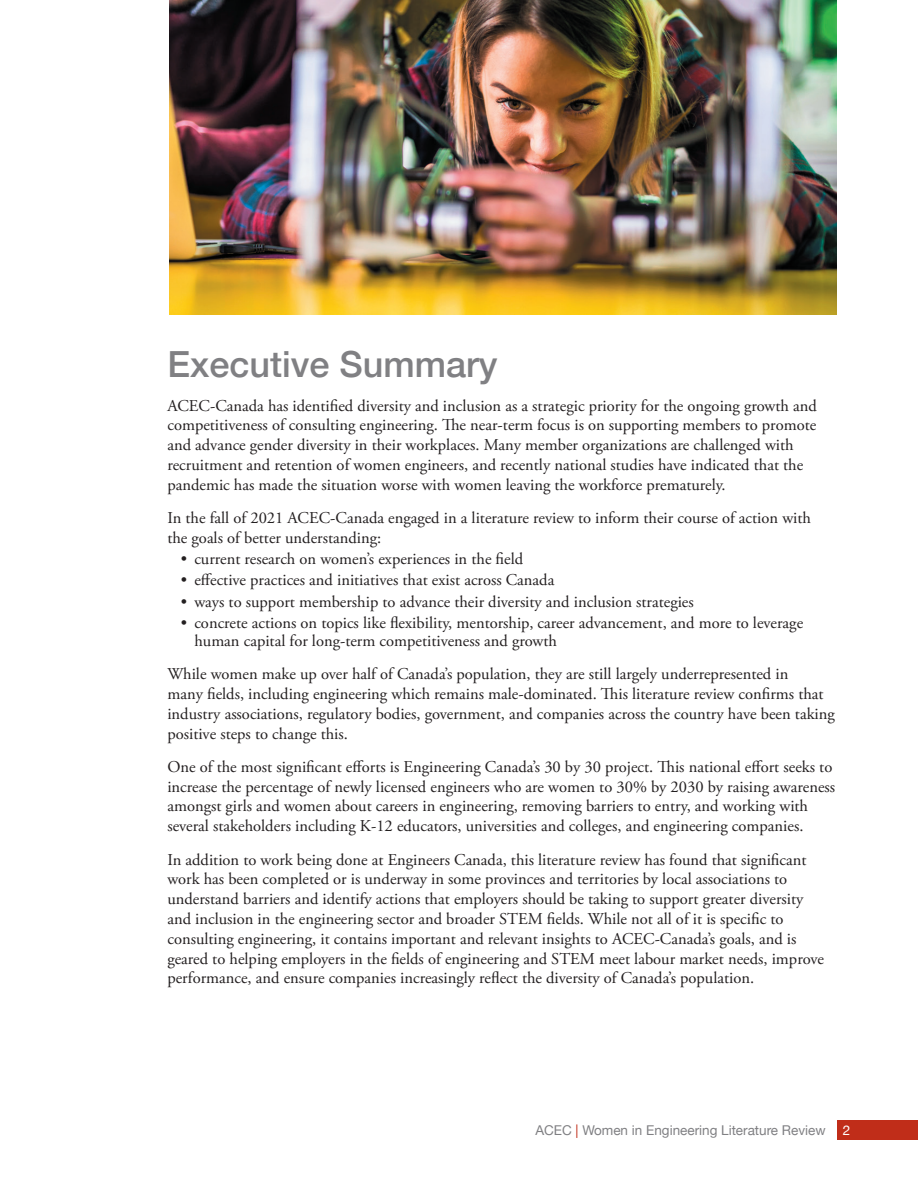
<style>
.page{position:relative;width:918px;height:1188px;background:#fff}
.page>*{position:absolute;margin:0;border:0;box-sizing:border-box;transform-origin:0 0}
.t1{font:500 36px "Helvetica Neue";color:#808083}
.t2{font:16.5px/19.8px "Adobe Garamond Pro";color:#231f20}
.t3{font:13.5px "Helvetica Neue";color:#808083}
.t4{font:13.5px "Helvetica Neue";color:#fff}
.s1{color:#c02d19}
</style>
<div class="page">
<div style="left:837px;top:1120px;width:81px;height:20px;background:#c02d19"></div>
<img style="left:170px;top:0;width:667px;height:315px">
<h1 class="t1" style="left:167px;top:336px;width:332px">Executive Summary</h1>
<p class="t2" style="left:167px;top:396px;width:651px">ACEC-Canada has identified diversity and inclusion as a strategic priority for the ongoing growth and competitiveness of consulting engineering. The near-term focus is on supporting members to promote and advance gender diversity in their workplaces. Many member organizations are challenged with recruitment and retention of women engineers, and recently national studies have indicated that the pandemic has made the situation worse with women leaving the workforce prematurely.</p>
<p class="t2" style="left:167px;top:509px;width:645px">In the fall of 2021 ACEC-Canada engaged in a literature review to inform their course of action with the goals of better understanding:</p>
<p class="t2" style="left:181px;top:550px;width:344px">• current research on women’s experiences in the field</p>
<p class="t2" style="left:181px;top:571px;width:375px">• effective practices and initiatives that exist across Canada</p>
<p class="t2" style="left:181px;top:592px;width:514px">• ways to support membership to advance their diversity and inclusion strategies</p>
<p class="t2" style="left:194px;top:614px;width:610px;line-height:18px;text-indent:-13px">• concrete actions on topics like flexibility, mentorship, career advancement, and more to leverage human capital for long-term competitiveness and growth</p>
<p class="t2" style="left:167px;top:665px;width:669px">While women make up over half of Canada’s population, they are still largely underrepresented in<br>many fields, including engineering which remains male-dominated. This literature review confirms that industry associations, regulatory bodies, government, and companies across the country have been taking positive steps to change this.</p>
<p class="t2" style="left:167px;top:757px;width:669px">One of the most significant efforts is Engineering Canada’s 30 by 30 project. This national effort seeks to increase the percentage of newly licensed engineers who are women to 30% by 2030 by raising awareness amongst girls and women about careers in engineering, removing barriers to entry, and working with several stakeholders including K-12 educators, universities and colleges, and engineering companies.</p>
<p class="t2" style="left:167px;top:850px;width:658px">In addition to work being done at Engineers Canada, this literature review has found that significant work has been completed or is underway in some provinces and territories by local associations to understand barriers and identify actions that employers should be taking to support greater diversity and inclusion in the engineering sector and broader STEM fields. While not all of it is specific to consulting engineering, it contains important and relevant insights to ACEC-Canada’s goals, and is geared to helping employers in the fields of engineering and STEM meet labour market needs, improve performance, and ensure companies increasingly reflect the diversity of Canada’s population.</p>
<p class="t3" style="left:535px;top:1120px;width:292px">ACEC <span class="s1">|</span> Women in Engineering Literature Review</p>
<p class="t4" style="left:843px;top:1120px;width:9px">2</p>
</div>
